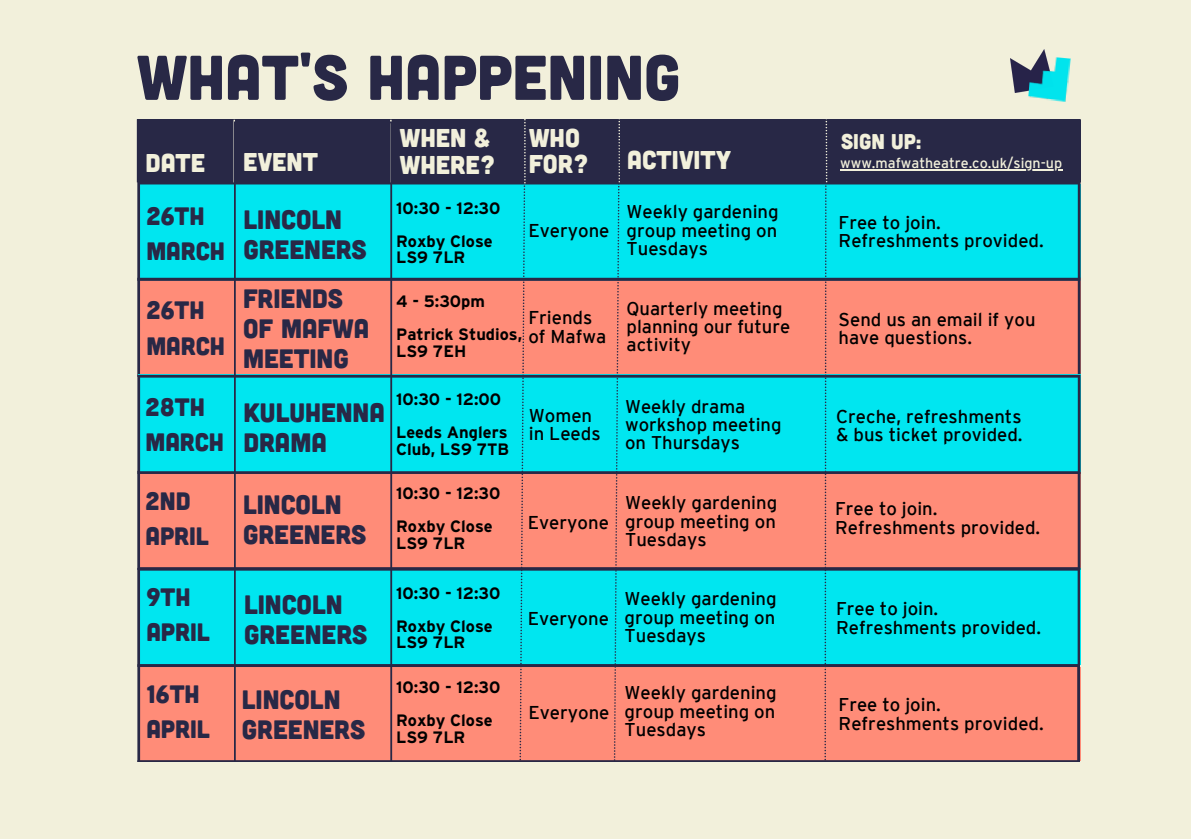
<style>
.page{position:relative;width:1191px;height:839px;background:#fff}
.page>*{position:absolute;margin:0;border:0;box-sizing:border-box;transform-origin:0 0}
.t1{font:63px "Cubano";color:#282846}
.t2{font:26.6px/30px "Cubano";color:#282846}
.t3{font:25.8px/25.8px "Cubano";color:#f2f0db}
.t4{font:25.2px/35.2px "Cubano";color:#282846}
.t5{font:21.4px "Cubano";color:#f2f0db}
.t6{font:18.6px/18.6px "Interstate";color:#000}
.t7{font:18.4px/18.4px "Interstate";color:#000}
.t8{font:700 16.4px/16.4px "Interstate";color:#000}
.t9{font:14.2px "Interstate";color:#f2f0db}
</style>
<div class="page">
<div style="left:0;top:0;width:1191px;height:838px;background:#f2f0db"></div>
<div style="left:137px;top:119px;width:944px;height:63px;background:#282846"></div>
<img style="left:1010px;top:49px;width:36px;height:44px">
<img style="left:1028px;top:55px;width:43px;height:47px">
<div style="left:137px;top:281px;width:944px;height:94px;background:#ff8c78"></div>
<svg style="left:137px;top:182px;width:944px;height:99px;background:#02d9e5"></svg>
<div style="left:137px;top:474px;width:943px;height:94px;background:#ff8c78"></div>
<div style="left:137px;top:568px;width:943px;height:96px;background:#00e6f0"></div>
<svg style="left:137px;top:375px;width:944px;height:99px;background:#02dae5"></svg>
<hr style="left:390px;top:120px;width:2px;height:62px;background:#f2f0db">
<hr style="left:234px;top:120px;width:1px;height:62px;background:#f2f0db">
<svg style="left:234px;top:121px;width:158px;height:543px;background:#5ba9ac"></svg>
<div style="left:137px;top:664px;width:943px;height:97px;background:#ff8c78"></div>
<svg style="left:824px;top:119px;width:3px;height:642px;background:#679095"></svg>
<svg style="left:519px;top:119px;width:7px;height:642px;background:#6f9d9f"></svg>
<svg style="left:613px;top:119px;width:7px;height:642px;background:#6e9d9f"></svg>
<hr style="left:840px;top:169px;width:222px;height:1px;background:#f2f0db">
<h6 class="t1" style="left:136px;top:37px;width:546px">WHAT'S HAPPENING</h6>
<h2 class="t3" style="left:399px;top:123px;width:97px;line-height:26.8px">WHEN &amp;<br>WHERE?</h2>
<h3 class="t3" style="left:529px;top:124px;width:61px">WHO<br>FOR?</h3>
<h5 class="t3" style="left:145px;top:149px;width:61px">DATE</h5>
<h5 class="t3" style="left:627px;top:146px;width:105px">ACTIVITY</h5>
<h3 class="t3" style="left:243px;top:148px;width:77px">EVENT</h3>
<h5 class="t4" style="left:146px;top:197px;width:80px">26TH<br>MARCH</h5>
<h6 class="t2" style="left:243px;top:204px;width:125px">LINCOLN<br>GREENERS</h6>
<h6 class="t8" style="left:396px;top:199px;width:106px">10:30 - 12:30</h6>
<h3 class="t8" style="left:396px;top:232px;width:98px">Roxby Close<br>LS9 7LR</h3>
<h5 class="t6" style="left:528px;top:223px;width:83px">Everyone</h5>
<p class="t4" style="left:146px;top:292px;width:80px">26TH<br>MARCH</p>
<h3 class="t2" style="left:243px;top:283px;width:128px">FRIENDS<br>OF MAFWA<br>MEETING</h3>
<h3 class="t8" style="left:396px;top:293px;width:90px">4 - 5:30pm</h3>
<h4 class="t6" style="left:528px;top:310px;width:80px">Friends of Mafwa</h4>
<h3 class="t8" style="left:396px;top:326px;width:128px">Patrick Studios,<br>LS9 7EH</h3>
<h5 class="t7" style="left:627px;top:204px;width:154px;text-align:justify">Weekly gardening group meeting on Tuesdays</h5>
<h2 class="t7" style="left:627px;top:301px;width:165px">Quarterly meeting planning our future activity</h2>
<h5 class="t5" style="left:841px;top:127px;width:82px">SIGN UP:</h5>
<h6 class="t9" style="left:840px;top:158px;width:223px">www.mafwatheatre.co.uk/sign-up</h6>
<h3 class="t7" style="left:839px;top:215px;width:207px">Free to join.<br>Refreshments provided.</h3>
<h6 class="t7" style="left:839px;top:312px;width:198px">Send us an email if you have questions.</h6>
<h5 class="t4" style="left:145px;top:388px;width:80px">28TH<br>MARCH</h5>
<h2 class="t2" style="left:243px;top:396px;width:143px">KULUHENNA<br>DRAMA</h2>
<h2 class="t4" style="left:145px;top:482px;width:65px">2ND<br>APRIL</h2>
<h3 class="t2" style="left:243px;top:488px;width:125px">LINCOLN<br>GREENERS</h3>
<h6 class="t8" style="left:396px;top:391px;width:107px">10:30 - 12:00</h6>
<h6 class="t8" style="left:396px;top:424px;width:115px">Leeds Anglers<br>Club, LS9 7TB</h6>
<h6 class="t8" style="left:396px;top:485px;width:106px">10:30 - 12:30</h6>
<h6 class="t8" style="left:396px;top:518px;width:98px">Roxby Close<br>LS9 7LR</h6>
<h3 class="t4" style="left:146px;top:578px;width:65px">9TH<br>APRIL</h3>
<h3 class="t2" style="left:244px;top:588px;width:125px">LINCOLN<br>GREENERS</h3>
<h2 class="t4" style="left:146px;top:675px;width:65px">16TH<br>APRIL</h2>
<h3 class="t2" style="left:242px;top:683px;width:125px">LINCOLN<br>GREENERS</h3>
<h6 class="t8" style="left:396px;top:584px;width:106px">10:30 - 12:30</h6>
<h6 class="t8" style="left:396px;top:617px;width:98px">Roxby Close<br>LS9 7LR</h6>
<h6 class="t8" style="left:396px;top:679px;width:106px">10:30 - 12:30</h6>
<h6 class="t8" style="left:396px;top:712px;width:98px">Roxby Close<br>LS9 7LR</h6>
<h5 class="t7" style="left:625px;top:399px;width:158px">Weekly drama workshop meeting on Thursdays</h5>
<h5 class="t6" style="left:529px;top:407px;width:73px">Women in Leeds</h5>
<h5 class="t7" style="left:836px;top:408px;width:188px">Creche, refreshments &amp; bus ticket provided.</h5>
<h5 class="t7" style="left:625px;top:495px;width:154px;text-align:justify">Weekly gardening group meeting on Tuesdays</h5>
<h5 class="t7" style="left:835px;top:501px;width:104px">Free to join.</h5>
<h5 class="t6" style="left:528px;top:514px;width:83px">Everyone</h5>
<h5 class="t7" style="left:835px;top:519px;width:207px">Refreshments provided.</h5>
<h5 class="t6" style="left:528px;top:610px;width:83px">Everyone</h5>
<h5 class="t6" style="left:528px;top:704px;width:83px">Everyone</h5>
<h5 class="t7" style="left:625px;top:591px;width:154px;text-align:justify">Weekly gardening group meeting on Tuesdays</h5>
<h5 class="t7" style="left:625px;top:685px;width:154px;text-align:justify">Weekly gardening group meeting on Tuesdays</h5>
<h5 class="t7" style="left:836px;top:601px;width:207px">Free to join.<br>Refreshments provided.</h5>
<h5 class="t7" style="left:839px;top:697px;width:207px">Free to join.<br>Refreshments provided.</h5>
</div>
